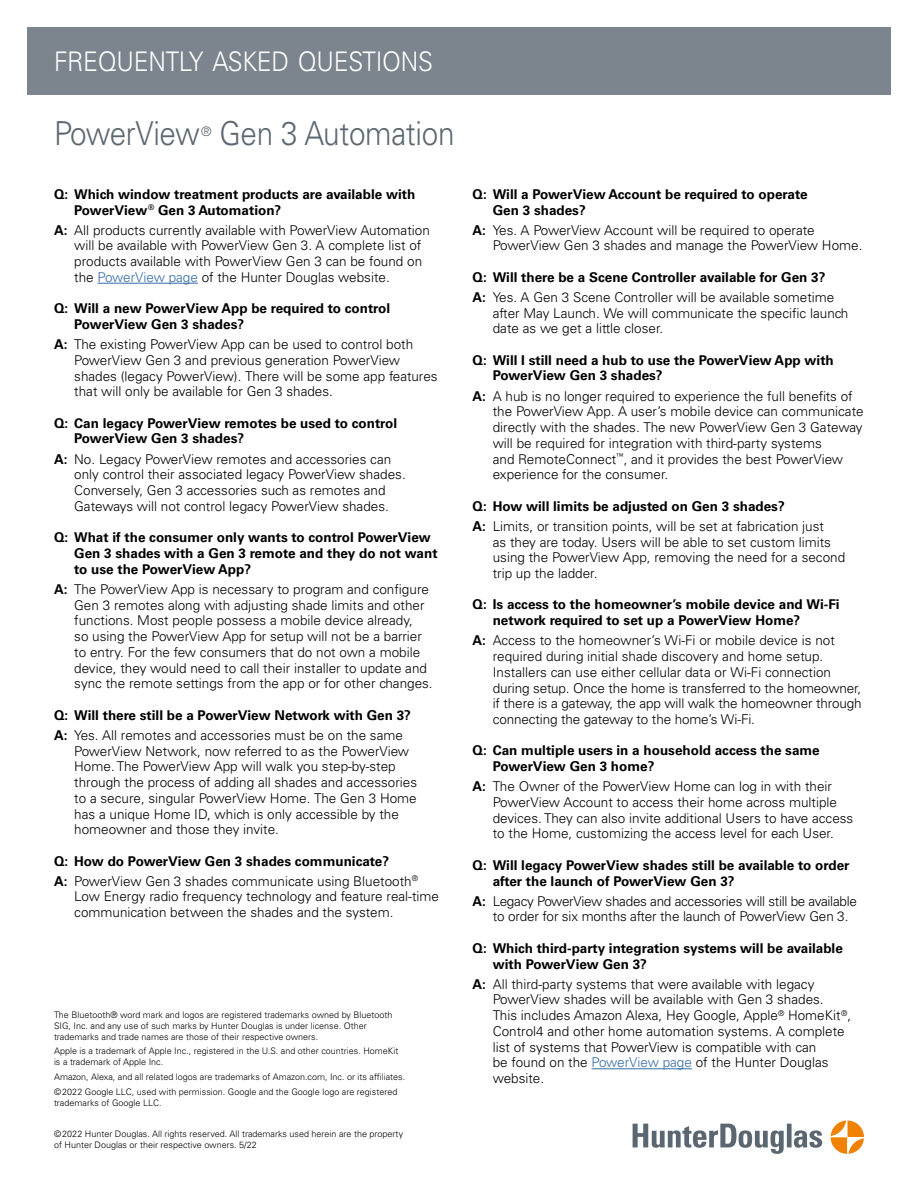
<style>
.page{position:relative;width:918px;height:1188px;background:#fff}
.page>*{position:absolute;margin:0;border:0;box-sizing:border-box;transform-origin:0 0}
.Headline{font:300 33px "Univers LT Std";letter-spacing:-.01em;color:#5b6770;scale:.9 1}
.t1{font:300 27px "Univers LT Std";letter-spacing:-.01em;color:#fff;scale:.9 1}
.Answer{font:300 13.5px/15.8px "Univers LT Std";color:#000}
.Question{font:700 13.5px/15.8px "Univers LT Std";color:#000}
.Answer-2{font:300 13.5px/15.8px "Univers LT Std";letter-spacing:-.02em;color:#000}
.Headline-2{font:300 13.05px "Univers LT Std";color:#5b6770}
.legal_notes{font:300 9px/10.8px "Univers LT Std";color:#000}
.s1{font-weight:700}
.s2{color:#346ca9}
</style>
<div class="page">
<div style="left:27px;top:27px;width:864px;height:67px;background:#7c858d"></div>
<svg style="left:831px;top:1121px;width:33px;height:33px"></svg>
<svg style="left:633px;top:1124px;width:189px;height:30px"></svg>
<hr style="left:98px;top:283px;width:100px;height:1px;background:#346ca9">
<hr style="left:592px;top:1068px;width:100px;height:1px;background:#346ca9">
<h2 class="t1" style="left:54px;top:45px;width:423px">FREQUENTLY ASKED QUESTIONS</h2>
<p class="Headline" style="left:54px;top:114px;width:164px">PowerView</p>
<p class="Headline-2" style="left:201px;top:123px;width:12px">®</p>
<p class="Headline" style="left:220px;top:114px;width:263px">Gen 3 Automation</p>
<p class="Question" style="left:74px;top:186px;width:343px;text-indent:-20px">Q: Which window treatment products are available with<br>PowerView<sup>®</sup> Gen 3 Automation?</p>
<p class="Answer" style="left:74px;top:222px;width:357px;text-indent:-20px"><span class="s1">A:</span> All products currently available with PowerView Automation will be available with PowerView Gen 3. A complete list of products available with PowerView Gen 3 can be found on the <span class="s2">PowerView page</span> of the Hunter Douglas website.</p>
<p class="Question" style="left:74px;top:301px;width:317px;text-indent:-20px">Q: Will a new PowerView App be required to control<br>PowerView Gen 3 shades?</p>
<p class="Answer" style="left:74px;top:336px;width:365px;text-indent:-20px"><span class="s1">A:</span> The existing PowerView App can be used to control both PowerView Gen 3 and previous generation PowerView shades (legacy PowerView). There will be some app features that will only be available for Gen 3 shades.</p>
<p class="Question" style="left:74px;top:415px;width:324px;text-indent:-20px">Q: Can legacy PowerView remotes be used to control<br>PowerView Gen 3 shades?</p>
<p class="Answer" style="left:74px;top:451px;width:333px;text-indent:-20px"><span class="s1">A:</span> No. Legacy PowerView remotes and accessories can only control their associated legacy PowerView shades.<br>Conversely, Gen 3 accessories such as remotes and Gateways will not control legacy PowerView shades.</p>
<p class="Question" style="left:74px;top:530px;width:365px;text-indent:-20px">Q: What if the consumer only wants to control PowerView<br>Gen 3 shades with a Gen 3 remote and they do not want to use the PowerView App?</p>
<p class="Answer" style="left:74px;top:581px;width:360px;text-indent:-20px"><span class="s1">A:</span> The PowerView App is necessary to program and configure Gen 3 remotes along with adjusting shade limits and other functions. Most people possess a mobile device already,<br>so using the PowerView App for setup will not be a barrier to entry. For the few consumers that do not own a mobile device, they would need to call their installer to update and sync the remote settings from the app or for other changes.</p>
<p class="Question" style="left:54px;top:707px;width:359px">Q: Will there still be a PowerView Network with Gen 3?</p>
<p class="Answer" style="left:74px;top:727px;width:344px;text-indent:-20px"><span class="s1">A:</span> Yes. All remotes and accessories must be on the same PowerView Network, now referred to as the PowerView Home. The PowerView App will walk you step-by-step through the process of adding all shades and accessories to a secure, singular PowerView Home. The Gen 3 Home has a unique Home ID, which is only accessible by the homeowner and those they invite.</p>
<p class="Question" style="left:54px;top:853px;width:337px">Q: How do PowerView Gen 3 shades communicate?</p>
<p class="Answer" style="left:74px;top:873px;width:366px;text-indent:-20px"><span class="s1">A:</span> PowerView Gen 3 shades communicate using Bluetooth<sup>®<br></sup>Low Energy radio frequency technology and feature real-time communication between the shades and the system.</p>
<p class="legal_notes" style="left:54px;top:1009px;width:340px">The Bluetooth® word mark and logos are registered trademarks owned by Bluetooth<br>SIG, Inc. and any use of such marks by Hunter Douglas is under license. Other trademarks and trade names are those of their respective owners.</p>
<p class="legal_notes" style="left:54px;top:1046px;width:346px">Apple is a trademark of Apple Inc., registered in the U.S. and other countries. HomeKit is a trademark of Apple Inc.</p>
<p class="legal_notes" style="left:54px;top:1071px;width:353px">Amazon, Alexa, and all related logos are trademarks of Amazon.com, Inc. or its affiliates.</p>
<p class="legal_notes" style="left:54px;top:1086px;width:345px">©2022 Google LLC, used with permission. Google and the Google logo are registered trademarks of Google LLC.</p>
<p class="legal_notes" style="left:54px;top:1128px;width:351px">©2022 Hunter Douglas. All rights reserved. All trademarks used herein are the property of Hunter Douglas or their respective owners. 5/22</p>
<p class="Question" style="left:493px;top:186px;width:316px;text-indent:-20px">Q: Will a PowerView Account be required to operate<br>Gen 3 shades?</p>
<p class="Answer" style="left:493px;top:222px;width:371px;text-indent:-20px"><span class="s1">A:</span> Yes. A PowerView Account will be required to operate<br>PowerView Gen 3 shades and manage the PowerView Home.</p>
<p class="Question" style="left:472px;top:269px;width:355px">Q: Will there be a Scene Controller available for Gen 3?</p>
<p class="Answer" style="left:493px;top:289px;width:357px;text-indent:-20px"><span class="s1">A:</span> Yes. A Gen 3 Scene Controller will be available sometime after May Launch. We will communicate the specific launch date as we get a little closer.</p>
<p class="Question" style="left:493px;top:352px;width:343px;text-indent:-20px">Q: Will I still need a hub to use the PowerView App with<br>PowerView Gen 3 shades?</p>
<p class="Answer" style="left:493px;top:388px;width:372px;text-indent:-20px"><span class="s1">A:</span> A hub is no longer required to experience the full benefits of the PowerView App. A user’s mobile device can communicate directly with the shades. The new PowerView Gen 3 Gateway will be required for integration with third-party systems<br>and RemoteConnect<sup>™</sup>, and it provides the best PowerView experience for the consumer.</p>
<p class="Question" style="left:472px;top:498px;width:314px">Q: How will limits be adjusted on Gen 3 shades?</p>
<p class="Answer" style="left:493px;top:518px;width:354px;text-indent:-20px"><span class="s1">A:</span> Limits, or transition points, will be set at fabrication just<br>as they are today. Users will be able to set custom limits using the PowerView App, removing the need for a second trip up the ladder.</p>
<p class="Question" style="left:493px;top:597px;width:348px;text-indent:-20px">Q: Is access to the homeowner’s mobile device and Wi-Fi network required to set up a PowerView Home?</p>
<p class="Answer" style="left:493px;top:633px;width:370px;text-indent:-20px"><span class="s1">A:</span> Access to the homeowner’s Wi-Fi or mobile device is not required during initial shade discovery and home setup.<br>Installers can use either cellular data or Wi-Fi connection during setup. Once the home is transferred to the homeowner, if there is a gateway, the app will walk the homeowner through connecting the gateway to the home’s Wi-Fi.</p>
<p class="Question" style="left:493px;top:743px;width:329px;text-indent:-20px">Q: Can multiple users in a household access the same<br>PowerView Gen 3 home?</p>
<p class="Answer" style="left:493px;top:779px;width:362px;text-indent:-20px"><span class="s1">A:</span> The Owner of the PowerView Home can log in with their PowerView Account to access their home across multiple devices. They can also invite additional Users to have access to the Home, customizing the access level for each User.</p>
<p class="Question" style="left:493px;top:857px;width:358px;text-indent:-20px">Q: Will legacy PowerView shades still be available to order after the launch of PowerView Gen 3?</p>
<p class="Answer-2" style="left:493px;top:893px;width:366px;text-indent:-20px"><span class="s1">A:</span> Legacy PowerView shades and accessories will still be available to order for six months after the launch of PowerView Gen 3.</p>
<p class="Question" style="left:493px;top:940px;width:352px;text-indent:-20px">Q: Which third-party integration systems will be available with PowerView Gen 3?</p>
<p class="Answer" style="left:493px;top:976px;width:360px;text-indent:-20px"><span class="s1">A:</span> All third-party systems that were available with legacy PowerView shades will be available with Gen 3 shades.<br>This includes Amazon Alexa, Hey Google, Apple<sup>®</sup> HomeKit<sup>®</sup>, Control4 and other home automation systems. A complete list of systems that PowerView is compatible with can<br>be found on the <span class="s2">PowerView page</span> of the Hunter Douglas website.</p>
</div>
